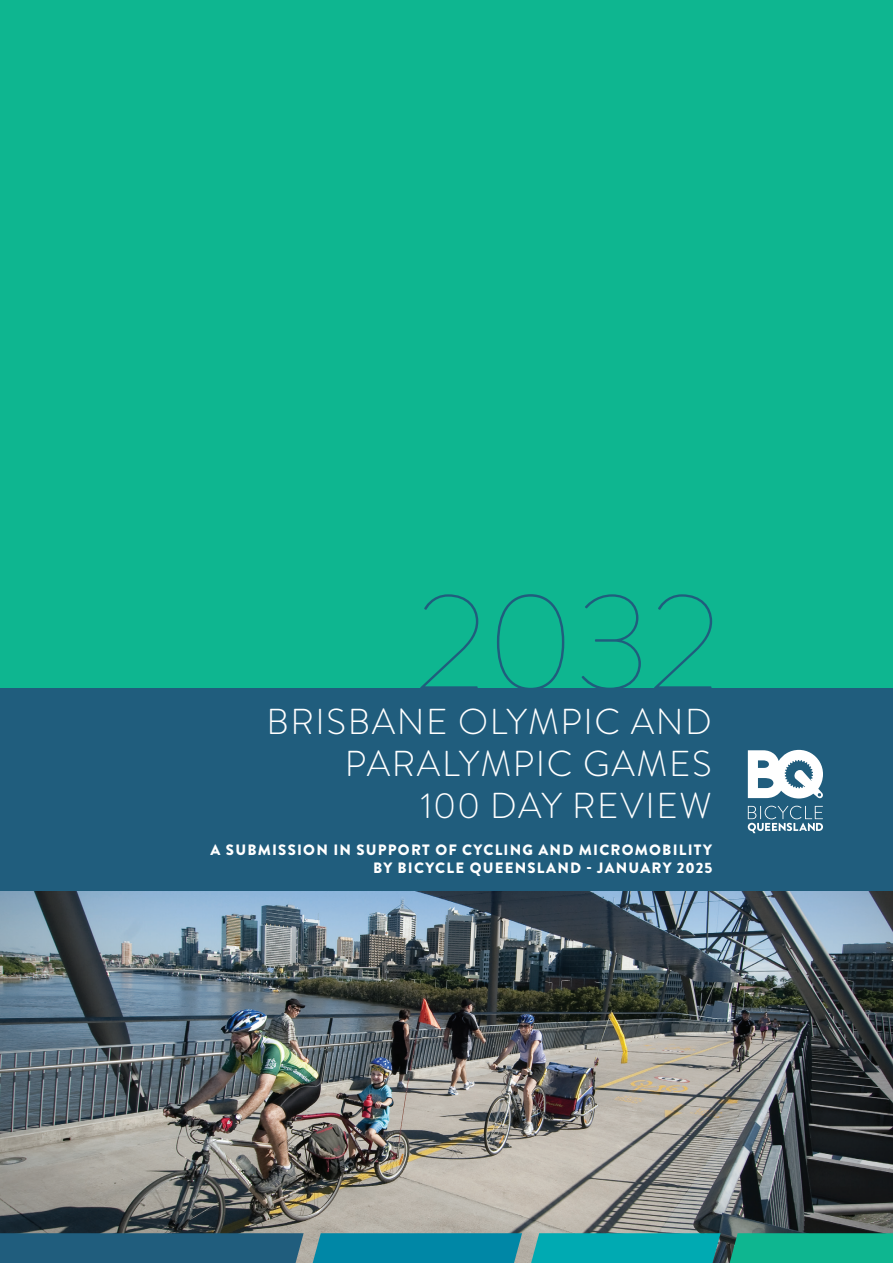
<style>
.page{position:relative;width:893px;height:1263px;background:#fff}
.page>*{position:absolute;margin:0;border:0;box-sizing:border-box;transform-origin:0 0}
.t1{font:100 136.5px "Brandon Grotesque";color:#205d7d}
.t2{font:300 36px/42px "Brandon Grotesque";letter-spacing:.045em;color:#fff;text-align:right}
.t3{font:900 15px/18px "Brandon Grotesque";letter-spacing:.08em;color:#fff;text-align:right}
</style>
<div class="page">
<img style="left:0;top:891px;width:893px;height:372px">
<div style="left:0;top:0;width:893px;height:891px;background:#0eb690"></div>
<div style="left:0;top:688px;width:893px;height:203px;background:#205d7d"></div>
<svg style="left:748px;top:806px;width:75px;height:27px"></svg>
<svg style="left:748px;top:750px;width:75px;height:48px"></svg>
<div style="left:0;top:1233px;width:304px;height:30px;background:#205d7d"></div>
<svg style="left:313px;top:1233px;width:209px;height:30px;background:#0788a5"></svg>
<svg style="left:531px;top:1233px;width:189px;height:30px;background:#06a8af"></svg>
<div style="left:730px;top:1233px;width:163px;height:30px;background:#0eb690"></div>
<h1 class="t1" style="left:415px;top:549px;width:307px">2032</h1>
<h2 class="t2" style="left:266px;top:701px;width:447px">BRISBANE OLYMPIC AND<br>PARALYMPIC GAMES<br>100 DAY REVIEW</h2>
<p class="t3" style="left:211px;top:841px;width:503px">A SUBMISSION IN SUPPORT OF CYCLING AND MICROMOBILITY<br>BY BICYCLE QUEENSLAND - JANUARY 2025</p>
</div>
